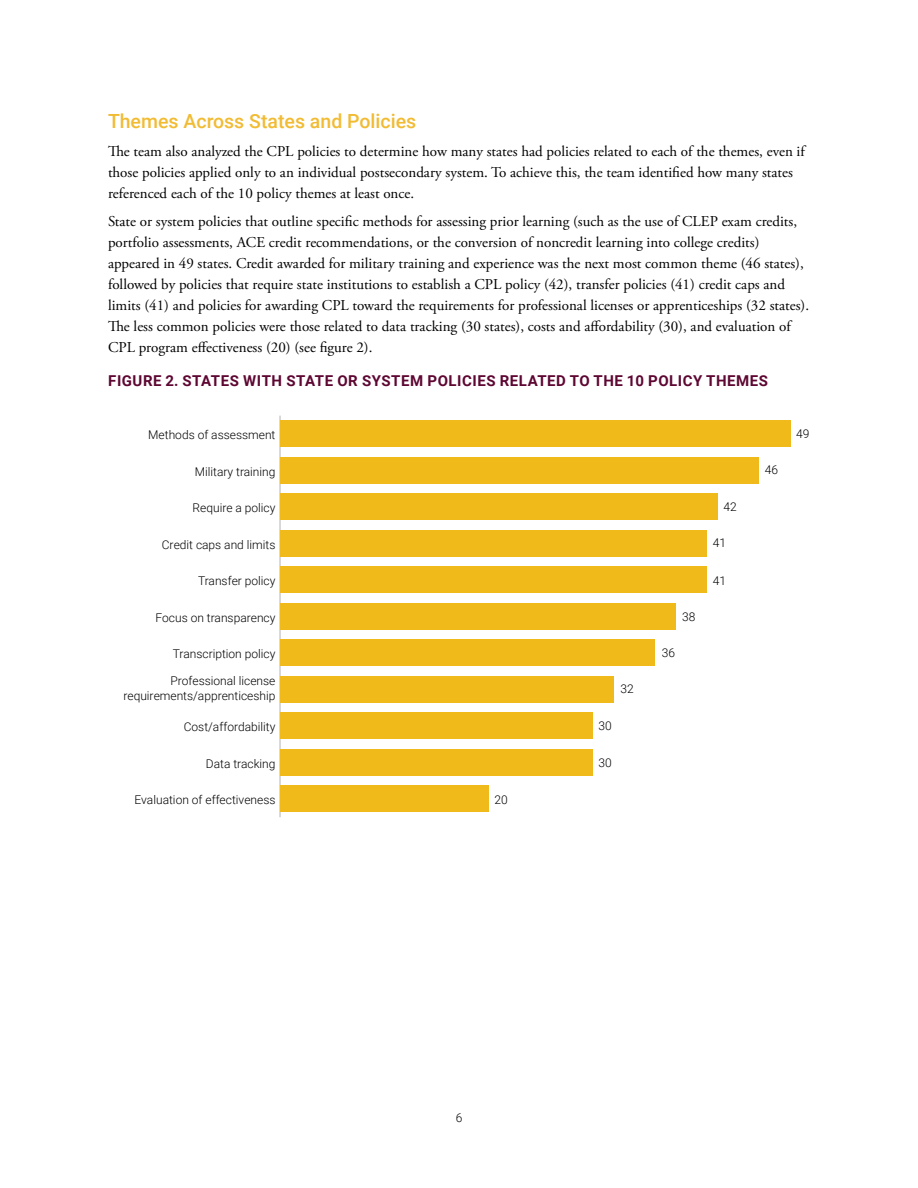
<style>
.page{position:relative;width:918px;height:1188px;background:#fff}
.page>*{position:absolute;margin:0;border:0;box-sizing:border-box;transform-origin:0 0}
.t1{font:500 19.5px "Roboto";color:#f1bb34}
.t2{font:15px/21px "Adobe Garamond Pro";color:#000}
.t3{font:700 15px "Roboto";letter-spacing:.035em;color:#5d0732}
.t4{font:300 12px/14.4px "Roboto";color:#000;text-align:right}
</style>
<div class="page">
<hr style="left:279px;top:416px;width:2px;height:401px;background:#ccc">
<div style="left:280px;top:421px;width:510px;height:26px;background:#f1ba1b"></div>
<div style="left:280px;top:457px;width:479px;height:27px;background:#f1ba1b"></div>
<div style="left:280px;top:494px;width:437px;height:26px;background:#f1ba1b"></div>
<div style="left:280px;top:530px;width:427px;height:27px;background:#f1ba1b"></div>
<div style="left:280px;top:567px;width:427px;height:26px;background:#f1ba1b"></div>
<div style="left:280px;top:603px;width:396px;height:27px;background:#f1ba1b"></div>
<div style="left:280px;top:640px;width:375px;height:26px;background:#f1ba1b"></div>
<div style="left:280px;top:676px;width:333px;height:27px;background:#f1ba1b"></div>
<div style="left:280px;top:713px;width:312px;height:26px;background:#f1ba1b"></div>
<div style="left:280px;top:749px;width:312px;height:27px;background:#f1ba1b"></div>
<div style="left:280px;top:786px;width:208px;height:26px;background:#f1ba1b"></div>
<h1 class="t1" style="left:108px;top:108px;width:310px">Themes Across States and Policies</h1>
<p class="t2" style="left:108px;top:141px;width:698px">The team also analyzed the CPL policies to determine how many states had policies related to each of the themes, even if those policies applied only to an individual postsecondary system. To achieve this, the team identified how many states referenced each of the 10 policy themes at least once.</p>
<p class="t2" style="left:108px;top:211px;width:703px">State or system policies that outline specific methods for assessing prior learning (such as the use of CLEP exam credits, portfolio assessments, ACE credit recommendations, or the conversion of noncredit learning into college credits) appeared in 49 states. Credit awarded for military training and experience was the next most common theme (46 states), followed by policies that require state institutions to establish a CPL policy (42), transfer policies (41) credit caps and limits (41) and policies for awarding CPL toward the requirements for professional licenses or apprenticeships (32 states).<br>The less common policies were those related to data tracking (30 states), costs and affordability (30), and evaluation of CPL program effectiveness (20) (see figure 2).</p>
<p class="t3" style="left:108px;top:371px;width:661px">FIGURE 2. STATES WITH STATE OR SYSTEM POLICIES RELATED TO THE 10 POLICY THEMES</p>
<p class="t4" style="left:148px;top:427px;width:129px">Methods of assessment</p>
<p class="t4" style="left:796px;top:426px;width:15px">49</p>
<p class="t4" style="left:765px;top:462px;width:15px">46</p>
<p class="t4" style="left:724px;top:499px;width:15px">42</p>
<p class="t4" style="left:713px;top:535px;width:15px">41</p>
<p class="t4" style="left:713px;top:573px;width:15px">41</p>
<p class="t4" style="left:682px;top:609px;width:15px">38</p>
<p class="t4" style="left:662px;top:645px;width:15px">36</p>
<p class="t4" style="left:620px;top:682px;width:15px">32</p>
<p class="t4" style="left:598px;top:718px;width:15px">30</p>
<p class="t4" style="left:598px;top:755px;width:15px">30</p>
<p class="t4" style="left:494px;top:792px;width:15px">20</p>
<p class="t4" style="left:195px;top:464px;width:82px">Military training</p>
<p class="t4" style="left:193px;top:500px;width:84px">Require a policy</p>
<p class="t4" style="left:162px;top:537px;width:115px">Credit caps and limits</p>
<p class="t4" style="left:198px;top:573px;width:79px">Transfer policy</p>
<p class="t4" style="left:156px;top:610px;width:121px">Focus on transparency</p>
<p class="t4" style="left:173px;top:646px;width:104px">Transcription policy</p>
<p class="t4" style="left:123px;top:674px;width:154px">Professional license requirements/apprenticeship</p>
<p class="t4" style="left:184px;top:719px;width:93px">Cost/affordability</p>
<p class="t4" style="left:206px;top:756px;width:71px">Data tracking</p>
<p class="t4" style="left:135px;top:793px;width:142px">Evaluation of effectiveness</p>
<p class="t4" style="left:456px;top:1110px;width:8px">6</p>
</div>
